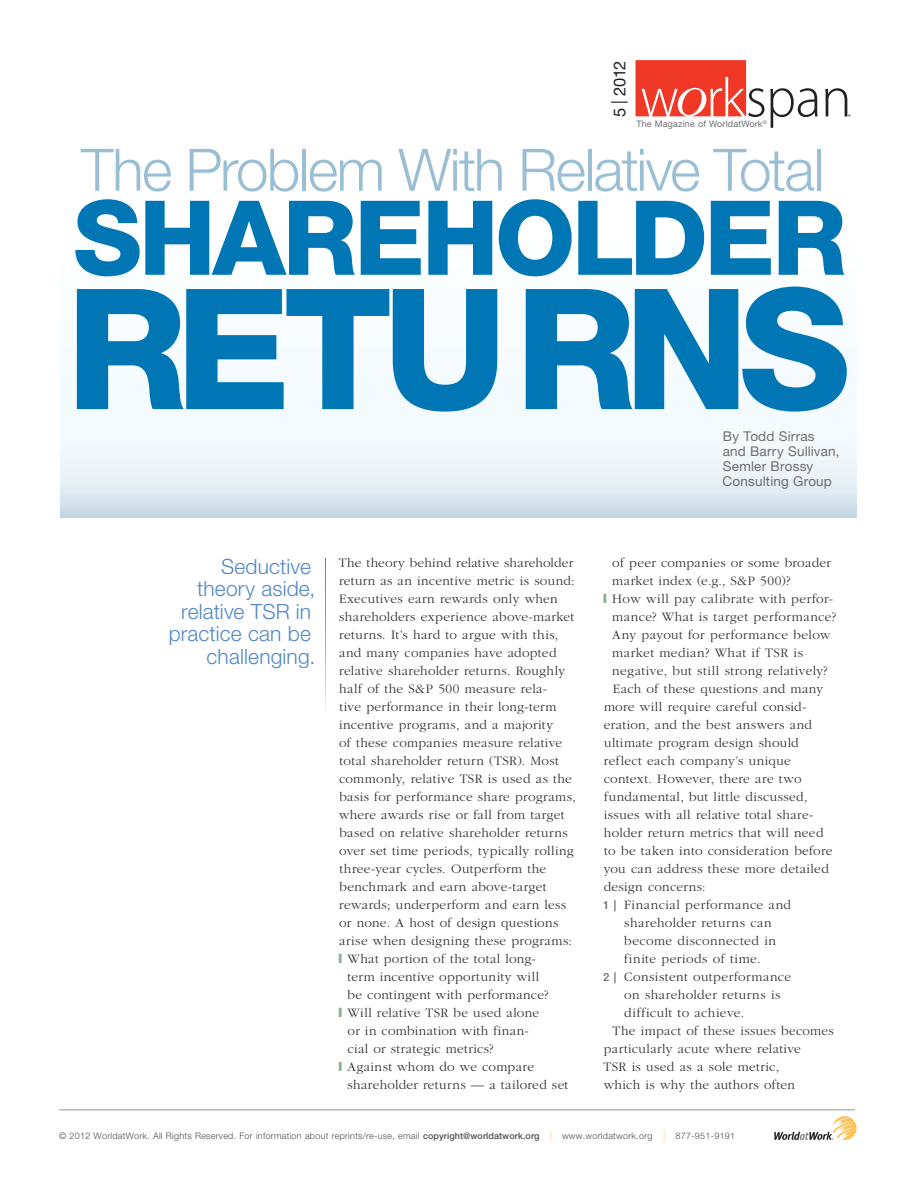
<style>
.page{position:relative;width:918px;height:1188px;background:#fff}
.page>*{position:absolute;margin:0;border:0;box-sizing:border-box;transform-origin:0 0}
.t1{font:800 168.15px "Helvetica Neue LT Std";letter-spacing:-.06em;color:#0077b4}
.t2{font:800 103.65px "Helvetica Neue LT Std";letter-spacing:-.03em;color:#0077b4}
.t3{font:300 58.5px "Helvetica Neue LT Std";letter-spacing:-.03em;color:#9abfd5}
.t4{font:300 21px/22.5px "Helvetica Neue LT Std";letter-spacing:.01em;color:#5087c7;text-align:right}
.t5{font:16.5px "Helvetica Neue LT Std";color:#231f20}
.t6{font:13.5px/15px "Helvetica Neue LT Std";letter-spacing:.015em;color:#6d6e70}
.t7{font:300 13.35px "ITC Garamond Std";letter-spacing:.025em;color:#323031}
.t8{font:300 9px "Helvetica Neue LT Std";letter-spacing:.03em;color:#4c4c4e}
.t9{font:9px "Helvetica Neue LT Std";letter-spacing:.02em;color:#6d6e70}
.t10{font:5.55px "Myriad";color:#231f20}
.s1{font-family:"Helvetica Neue LT Std";font-weight:500;font-size:11.25px;color:#6d6e70}
.s2{font-weight:500}
.s3{font-size:10.5px;color:#ffcc71}
</style>
<div class="page">
<svg style="left:325px;top:559px;width:1px;height:151px"></svg>
<svg style="left:61px;top:377px;width:796px;height:141px"></svg>
<hr style="left:59px;top:1110px;width:796px;height:1px;background:#939598">
<svg style="left:774px;top:1116px;width:83px;height:24px"></svg>
<svg style="left:770px;top:88px;width:48px;height:40px"></svg>
<svg style="left:825px;top:88px;width:22px;height:28px"></svg>
<svg style="left:636px;top:60px;width:128px;height:57px"></svg>
<p class="t5" style="left:614px;top:117px;width:58px;rotate:-90deg">5 | 2012</p>
<p class="t9" style="left:636px;top:121px;width:132px">The Magazine of WorldatWork<sup>©</sup></p>
<p class="t10" style="left:848px;top:114px;width:4px">®</p>
<h3 class="t3" style="left:81px;top:149px;width:745px">The Problem With Relative Total</h3>
<h2 class="t2" style="left:73px;top:178px;width:775px">SHAREHOLDER</h2>
<h1 class="t1" style="left:66px;top:253px;width:786px">RETURNS</h1>
<p class="t6" style="left:723px;top:429px;width:118px">By Todd Sirras and Barry Sullivan,<br>Semler Brossy<br>Consulting Group</p>
<h3 class="t4" style="left:169px;top:557px;width:148px">Seductive theory aside, relative TSR in practice can be challenging.</h3>
<p class="t7" style="left:339px;top:557px;width:236px">The theory behind relative shareholder</p>
<p class="t7" style="left:339px;top:575px;width:237px">return as an incentive metric is sound:</p>
<p class="t7" style="left:339px;top:593px;width:220px">Executives earn rewards only when</p>
<p class="t7" style="left:339px;top:611px;width:237px">shareholders experience above-market</p>
<p class="t7" style="left:339px;top:629px;width:221px">returns. It’s hard to argue with this,</p>
<p class="t7" style="left:339px;top:647px;width:219px">and many companies have adopted</p>
<p class="t7" style="left:339px;top:665px;width:227px">relative shareholder returns. Roughly</p>
<p class="t7" style="left:339px;top:683px;width:209px">half of the S&amp;P 500 measure rela-</p>
<p class="t7" style="left:340px;top:701px;width:218px">tive performance in their long-term</p>
<p class="t7" style="left:339px;top:719px;width:215px">incentive programs, and a majority</p>
<p class="t7" style="left:339px;top:737px;width:225px">of these companies measure relative</p>
<p class="t7" style="left:340px;top:755px;width:221px">total shareholder return (TSR). Most</p>
<p class="t7" style="left:339px;top:773px;width:234px">commonly, relative TSR is used as the</p>
<p class="t7" style="left:339px;top:791px;width:238px">basis for performance share programs,</p>
<p class="t7" style="left:339px;top:809px;width:227px">where awards rise or fall from target</p>
<p class="t7" style="left:339px;top:827px;width:230px">based on relative shareholder returns</p>
<p class="t7" style="left:339px;top:845px;width:236px">over set time periods, typically rolling</p>
<p class="t7" style="left:340px;top:863px;width:208px">three-year cycles. Outperform the</p>
<p class="t7" style="left:339px;top:881px;width:209px">benchmark and earn above-target</p>
<p class="t7" style="left:339px;top:899px;width:229px">rewards; underperform and earn less</p>
<p class="t7" style="left:339px;top:917px;width:221px">or none. A host of design questions</p>
<p class="t7" style="left:339px;top:935px;width:234px">arise when designing these programs:</p>
<p class="t7" style="left:348px;top:953px;width:190px">What portion of the total long-</p>
<p class="t7" style="left:348px;top:971px;width:193px">term incentive opportunity will</p>
<p class="t7" style="left:348px;top:989px;width:202px">be contingent with performance?</p>
<p class="t7" style="left:348px;top:1007px;width:193px">Will relative TSR be used alone</p>
<p class="t7" style="left:348px;top:1025px;width:183px">or in combination with finan-</p>
<p class="t7" style="left:348px;top:1043px;width:147px">cial or strategic metrics?</p>
<p class="t7" style="left:348px;top:1061px;width:188px">Against whom do we compare</p>
<p class="t7" style="left:348px;top:1079px;width:222px">shareholder returns — a tailored set</p>
<p class="t7" style="left:612px;top:557px;width:220px">of peer companies or some broader</p>
<p class="t7" style="left:612px;top:575px;width:180px">market index (e.g., S&amp;P 500)?</p>
<p class="t7" style="left:612px;top:593px;width:222px">How will pay calibrate with perfor-</p>
<p class="t7" style="left:612px;top:611px;width:225px">mance? What is target performance?</p>
<p class="t7" style="left:612px;top:629px;width:220px">Any payout for performance below</p>
<p class="t7" style="left:612px;top:647px;width:192px">market median? What if TSR is</p>
<p class="t7" style="left:612px;top:665px;width:217px">negative, but still strong relatively?</p>
<p class="t7" style="left:613px;top:683px;width:212px">Each of these questions and many</p>
<p class="t7" style="left:604px;top:701px;width:204px">more will require careful consid-</p>
<p class="t7" style="left:604px;top:719px;width:210px">eration, and the best answers and</p>
<p class="t7" style="left:604px;top:737px;width:196px">ultimate program design should</p>
<p class="t7" style="left:604px;top:755px;width:188px">reflect each company’s unique</p>
<p class="t7" style="left:604px;top:773px;width:199px">context. However, there are two</p>
<p class="t7" style="left:604px;top:791px;width:205px">fundamental, but little discussed,</p>
<p class="t7" style="left:604px;top:809px;width:211px">issues with all relative total share-</p>
<p class="t7" style="left:604px;top:827px;width:221px">holder return metrics that will need</p>
<p class="t7" style="left:604px;top:845px;width:230px">to be taken into consideration before</p>
<p class="t7" style="left:604px;top:863px;width:227px">you can address these more detailed</p>
<p class="t7" style="left:604px;top:881px;width:103px">design concerns:</p>
<p class="t7" style="left:603px;top:899px;width:189px"><span class="s1">1 |</span> Financial performance and</p>
<p class="t7" style="left:624px;top:917px;width:149px">shareholder returns can</p>
<p class="t7" style="left:624px;top:935px;width:153px">become disconnected in</p>
<p class="t7" style="left:624px;top:953px;width:138px">finite periods of time.</p>
<p class="t7" style="left:603px;top:971px;width:189px"><span class="s1">2 |</span> Consistent outperformance</p>
<p class="t7" style="left:624px;top:989px;width:158px">on shareholder returns is</p>
<p class="t7" style="left:624px;top:1007px;width:122px">difficult to achieve.</p>
<p class="t7" style="left:613px;top:1025px;width:223px">The impact of these issues becomes</p>
<p class="t7" style="left:604px;top:1043px;width:199px">particularly acute where relative</p>
<p class="t7" style="left:604px;top:1061px;width:177px">TSR is used as a sole metric,</p>
<p class="t7" style="left:604px;top:1079px;width:193px">which is why the authors often</p>
<p class="t8" style="left:59px;top:1133px;width:678px">© 2012 WorldatWork. All Rights Reserved. For information about reprints/re-use, email <span class="s2">copyright@worldatwork.org</span> <span class="s3">|</span> www.worldatwork.org <span class="s3">|</span> 877-951-9191</p>
</div>
